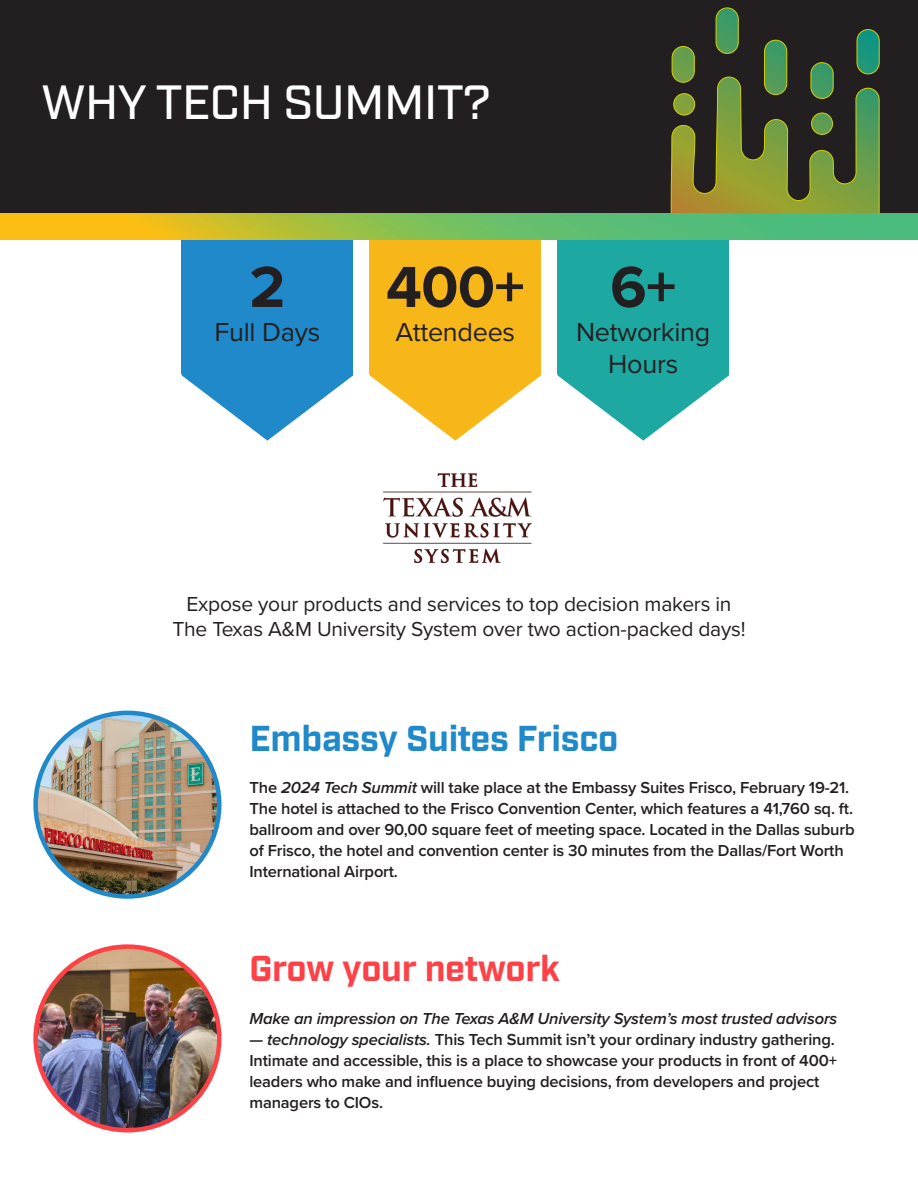
<style>
.page{position:relative;width:918px;height:1188px;background:#fff}
.page>*{position:absolute;margin:0;border:0;box-sizing:border-box;transform-origin:0 0}
.t1{font:700 60px "Proxima Nova";color:#231f20}
.t2{font:500 48px "Industry";letter-spacing:-.01em;color:#fff}
.t3{font:700 36px "Industry";letter-spacing:-.01em;color:#2089c9}
.t4{font:700 36px "Industry";letter-spacing:-.01em;color:#fe4146}
.t5{font:27px "Proxima Nova";letter-spacing:-.01em;color:#231f20}
.t6{font:21px "Proxima Nova";letter-spacing:-.01em;color:#231f20}
.t7{font:600 16.5px/21px "Proxima Nova";letter-spacing:-.01em;color:#231f20}
.t8{font:italic 600 16.5px "Proxima Nova";letter-spacing:-.01em;color:#231f20}
.s1{font-style:italic}
</style>
<div class="page">
<img style="left:383px;top:473px;width:149px;height:91px">
<svg style="left:181px;top:374px;width:172px;height:67px"></svg>
<div style="left:181px;top:240px;width:172px;height:134px;background:#2089c9"></div>
<svg style="left:369px;top:374px;width:172px;height:67px"></svg>
<div style="left:369px;top:240px;width:172px;height:134px;background:#f8b718"></div>
<svg style="left:557px;top:374px;width:172px;height:67px"></svg>
<div style="left:557px;top:240px;width:172px;height:134px;background:#1da8a1"></div>
<div style="left:0;top:0;width:918px;height:214px;background:#231f20"></div>
<svg style="left:670px;top:7px;width:210px;height:207px"></svg>
<img style="left:36px;top:713px;width:183px;height:183px;border-radius:92px">
<div style="left:33px;top:711px;width:189px;height:188px;border:4px solid #2089c9;border-radius:50%"></div>
<img style="left:36px;top:949px;width:183px;height:180px">
<div style="left:33px;top:944px;width:189px;height:188px;border:4px solid #fe4146;border-radius:50%"></div>
<svg style="left:0;top:214px;width:918px;height:26px"></svg>
<p class="t2" style="left:41px;top:74px;width:451px">WHY TECH SUMMIT?</p>
<p class="t1" style="left:249px;top:242px;width:37px">2</p>
<p class="t5" style="left:215px;top:312px;width:107px">Full Days</p>
<p class="t1" style="left:386px;top:242px;width:140px">400+</p>
<p class="t5" style="left:395px;top:312px;width:121px">Attendees</p>
<p class="t1" style="left:610px;top:242px;width:68px">6+</p>
<p class="t5" style="left:576px;top:312px;width:136px">Networking</p>
<p class="t5" style="left:608px;top:344px;width:71px">Hours</p>
<p class="t6" style="left:186px;top:588px;width:547px">Expose your products and services to top decision makers in</p>
<p class="t6" style="left:172px;top:613px;width:575px">The Texas A&amp;M University System over two action-packed days!</p>
<p class="t3" style="left:249px;top:717px;width:370px">Embassy Suites Frisco</p>
<p class="t7" style="left:249px;top:777px;width:607px">The <span class="s1">2024 Tech Summit</span> will take place at the Embassy Suites Frisco, February 19-21.<br>The hotel is attached to the Frisco Convention Center, which features a 41,760 sq. ft. ballroom and over 90,00 square feet of meeting space. Located in the Dallas suburb of Frisco, the hotel and convention center is 30 minutes from the Dallas/Fort Worth International Airport.</p>
<p class="t4" style="left:249px;top:947px;width:312px">Grow your network</p>
<p class="t8" style="left:249px;top:1006px;width:589px">Make an impression on The Texas A&amp;M University System’s most trusted advisors</p>
<p class="t7" style="left:249px;top:1028px;width:589px"><span class="s1">— technology specialists.</span> This Tech Summit isn’t your ordinary industry gathering.<br>Intimate and accessible, this is a place to showcase your products in front of 400+ leaders who make and influence buying decisions, from developers and project managers to CIOs.</p>
</div>
